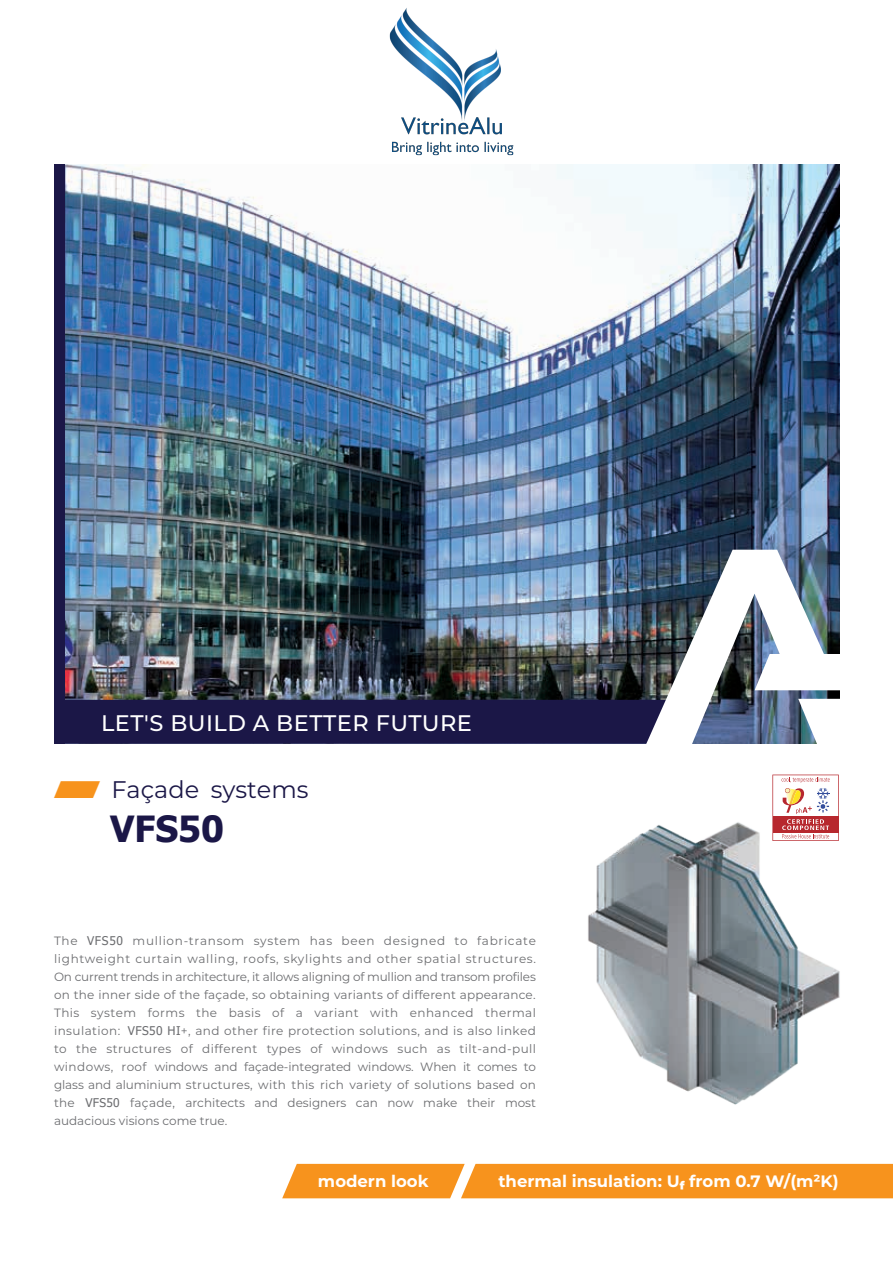
<style>
.page{position:relative;width:893px;height:1263px;background:#fff}
.page>*{position:absolute;margin:0;border:0;box-sizing:border-box;transform-origin:0 0}
.t1{font:700 36px "Tahoma";color:#1b1747}
.t2{font:24px "Montserrat Alu";color:#1b1747}
.t3{font:500 22.5px "Montserrat Alu";letter-spacing:.02em;color:#fff}
.t4{font:700 16.5px "Montserrat Alu";color:#fff}
.t5{font:12px/18px "Montserrat Alu";color:#6c6d70;text-align:justify}
.s1{color:#f7931d}
.s2{font-family:"Tahoma"}
</style>
<div class="page">
<img style="left:588px;top:822px;width:252px;height:283px">
<div style="left:282px;top:1164px;width:611px;height:34px;background:#f7931d"></div>
<img style="left:65px;top:164px;width:774px;height:536px">
<svg style="left:772px;top:774px;width:67px;height:67px"></svg>
<div style="left:54px;top:164px;width:11px;height:580px;background:#1b1747"></div>
<div style="left:54px;top:700px;width:619px;height:44px;background:#1b1747"></div>
<img style="left:644px;top:550px;width:196px;height:194px">
<img style="left:389px;top:8px;width:125px;height:148px">
<h3 class="t3" style="left:101px;top:707px;width:372px">LET'S BUILD A BETTER FUTURE</h3>
<h2 class="t2" style="left:54px;top:773px;width:256px"><span class="s1">⸠</span> Façade systems</h2>
<h1 class="t1" style="left:110px;top:804px;width:115px">VFS50</h1>
<p class="t5" style="left:54px;top:932px;width:484px">The <span class="s2">VFS50</span> mullion-transom system has been designed to fabricate lightweight curtain walling, roofs, skylights and other spatial structures.<br>On current trends in architecture, it allows aligning of mullion and transom profiles on the inner side of the façade, so obtaining variants of different appearance.<br>This system forms the basis of a variant with enhanced thermal insulation: <span class="s2">VFS50 HI</span>+, and other fire protection solutions, and is also linked to the structures of different types of windows such as tilt-and-pull windows, roof windows and façade-integrated windows. When it comes to glass and aluminium structures, with this rich variety of solutions based on the <span class="s2">VFS50</span> façade, architects and designers can now make their most audacious visions come true.</p>
<h3 class="t4" style="left:318px;top:1169px;width:112px">modern look</h3>
<h3 class="t4" style="left:498px;top:1169px;width:342px">thermal insulation: Uf from 0.7 W/(m²K)</h3>
</div>
